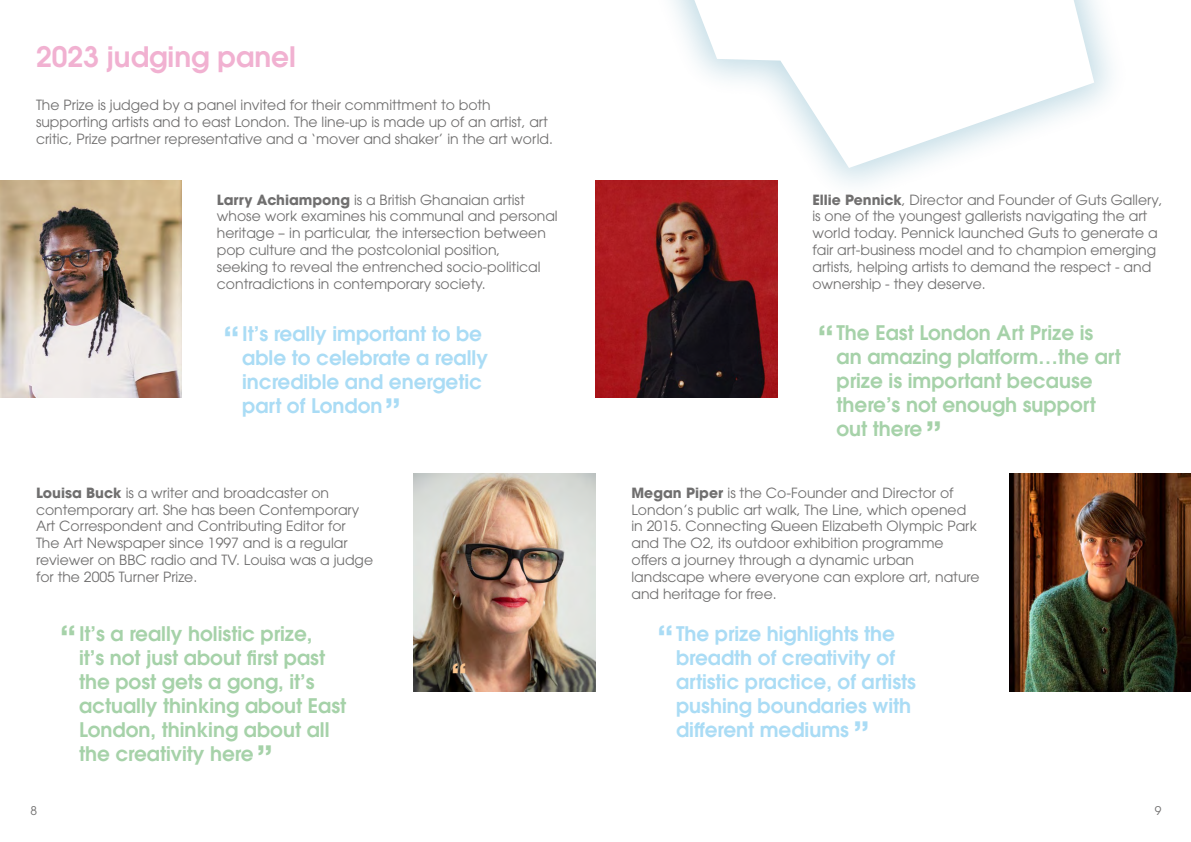
<style>
.page{position:relative;width:1191px;height:842px;background:#fff}
.page>*{position:absolute;margin:0;border:0;box-sizing:border-box;transform-origin:0 0}
.t1{font:600 36px "ITC Avant Garde Pro";color:#a6d2a9}
.t2{font:600 36px "ITC Avant Garde Pro";color:#aadcf5}
.t3{font:600 36px "ITC Avant Garde Pro";color:#fac48e}
.t4{font:600 28px "ITC Avant Garde Pro";color:#f1b1d1}
.t5{font:600 20px/24px "ITC Avant Garde Pro";color:#a6d2a9}
.t6{font:600 20px/24px "ITC Avant Garde Pro";color:#aadcf5}
.t7{font:14px/16.8px "ITC Avant Garde Pro";color:#706f6f}
.t8{font:12px "ITC Avant Garde Pro";color:#706f6f}
.s1{font-weight:700}
</style>
<div class="page">
<svg style="left:595px;top:0;width:516px;height:302px"></svg>
<svg style="left:694px;top:0;width:400px;height:168px"></svg>
<img style="left:0;top:181px;width:182px;height:217px">
<img style="left:595px;top:181px;width:182px;height:217px">
<img style="left:414px;top:474px;width:181px;height:217px">
<img style="left:1009px;top:474px;width:182px;height:217px">
<h2 class="t4" style="left:36px;top:38px;width:261px">2023 judging panel</h2>
<p class="t7" style="left:36px;top:97px;width:518px">The Prize is judged by a panel invited for their committment to both supporting artists and to east London. The line-up is made up of an artist, art critic, Prize partner representative and a ‘mover and shaker’ in the art world.</p>
<p class="t7" style="left:217px;top:191px;width:342px"><span class="s1">Larry Achiampong</span> is a British Ghanaian artist whose work examines his communal and personal heritage – in particular, the intersection between pop culture and the postcolonial position,<br>seeking to reveal the entrenched socio-political contradictions in contemporary society.</p>
<h3 class="t6" style="left:242px;top:321px;width:247px">It’s really important to be able to celebrate a really incredible and energetic part of London</h3>
<h1 class="t2" style="left:223px;top:316px;width:19px">“</h1>
<h1 class="t2" style="left:384px;top:388px;width:19px">”</h1>
<p class="t7" style="left:36px;top:484px;width:339px"><span class="s1">Louisa Buck</span> is a writer and broadcaster on contemporary art. She has been Contemporary Art Correspondent and Contributing Editor for<br>The Art Newspaper since 1997 and is a regular reviewer on BBC radio and TV. Louisa was a judge for the 2005 Turner Prize.</p>
<h3 class="t5" style="left:79px;top:621px;width:269px">It’s a really holistic prize,<br>it’s not just about first past the post gets a gong, it’s actually thinking about East<br>London, thinking about all the creativity here</h3>
<h1 class="t1" style="left:60px;top:616px;width:19px">“</h1>
<h1 class="t1" style="left:256px;top:735px;width:19px">”</h1>
<h1 class="t3" style="left:450px;top:653px;width:19px">“</h1>
<p class="t7" style="left:812px;top:191px;width:352px"><span class="s1">Ellie Pennick</span>, Director and Founder of Guts Gallery, is one of the youngest gallerists navigating the art world today. Pennick launched Guts to generate a fair art-business model and to champion emerging artists, helping artists to demand the respect - and ownership - they deserve.</p>
<h3 class="t5" style="left:836px;top:320px;width:286px">The East London Art Prize is an amazing platform…the art prize is important because there’s not enough support out there</h3>
<h1 class="t1" style="left:817px;top:315px;width:19px">“</h1>
<h1 class="t1" style="left:925px;top:411px;width:19px">”</h1>
<p class="t7" style="left:631px;top:484px;width:350px"><span class="s1">Megan Piper</span> is the Co-Founder and Director of London’s public art walk, The Line, which opened in 2015. Connecting Queen Elizabeth Olympic Park and The O2, its outdoor exhibition programme offers a journey through a dynamic urban landscape where everyone can explore art, nature and heritage for free.</p>
<h3 class="t6" style="left:676px;top:621px;width:241px">The prize highlights the breadth of creativity of artistic practice, of artists pushing boundaries with different mediums</h3>
<h1 class="t2" style="left:656px;top:616px;width:19px">“</h1>
<h1 class="t2" style="left:853px;top:711px;width:19px">”</h1>
<p class="t8" style="left:30px;top:803px;width:8px">8</p>
<p class="t8" style="left:1155px;top:803px;width:8px">9</p>
</div>
